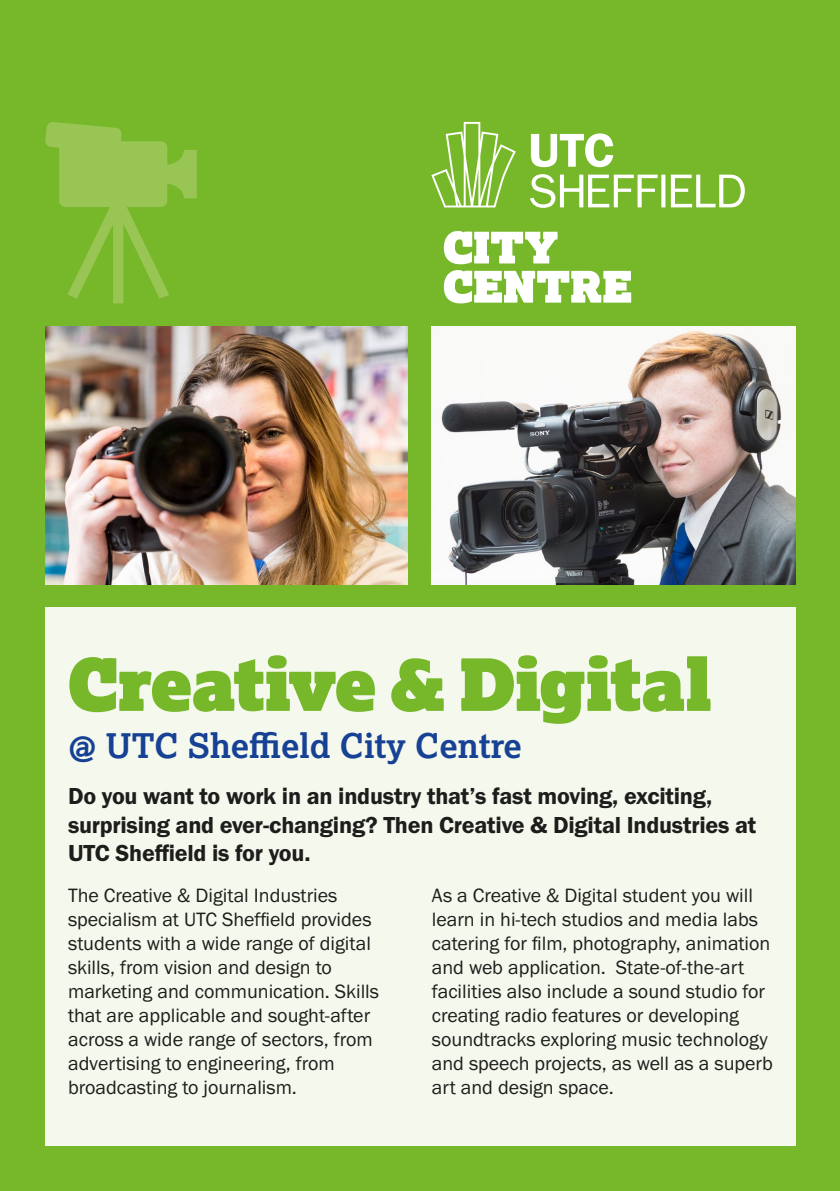
<style>
.page{position:relative;width:840px;height:1191px;background:#fff}
.page>*{position:absolute;margin:0;border:0;box-sizing:border-box;transform-origin:0 0}
.t1{font:72px "Lexia Typo Ad";color:#76b82a}
.t2{font:700 34px "Lexia";color:#164194}
.t3{font:24px/28.8px "Franklin Gothic URW Dem";letter-spacing:-.01em;color:#1d1d1b}
.t4{font:20px/24px "Franklin Gothic URW Boo";color:#1d1d1b}
</style>
<div class="page">
<div style="left:0;top:0;width:839px;height:1191px;background:#76b82a"></div>
<svg style="left:443px;top:231px;width:114px;height:33px"></svg>
<svg style="left:443px;top:270px;width:187px;height:33px"></svg>
<svg style="left:530px;top:133px;width:82px;height:34px"></svg>
<svg style="left:530px;top:174px;width:214px;height:34px"></svg>
<svg style="left:431px;top:122px;width:84px;height:85px"></svg>
<div style="left:45px;top:607px;width:750px;height:538px;background:#f4f8ed"></div>
<svg style="left:45px;top:122px;width:152px;height:181px"></svg>
<img style="left:45px;top:326px;width:362px;height:258px">
<img style="left:431px;top:326px;width:364px;height:258px">
<h1 class="t1" style="left:68px;top:646px;width:645px">Creative &amp; Digital</h1>
<h2 class="t2" style="left:68px;top:724px;width:455px">@ UTC Sheffield City Centre</h2>
<p class="t3" style="left:68px;top:781px;width:689px">Do you want to work in an industry that’s fast moving, exciting, surprising and ever-changing? Then Creative &amp; Digital Industries at<br>UTC Sheffield is for you.</p>
<p class="t4" style="left:68px;top:883px;width:312px">The Creative &amp; Digital Industries specialism at UTC Sheffield provides students with a wide range of digital skills, from vision and design to marketing and communication. Skills that are applicable and sought-after across a wide range of sectors, from advertising to engineering, from broadcasting to journalism.</p>
<p class="t4" style="left:431px;top:883px;width:342px">As a Creative &amp; Digital student you will learn in hi-tech studios and media labs catering for film, photography, animation and web application. State-of-the-art facilities also include a sound studio for creating radio features or developing soundtracks exploring music technology and speech projects, as well as a superb art and design space.</p>
</div>
